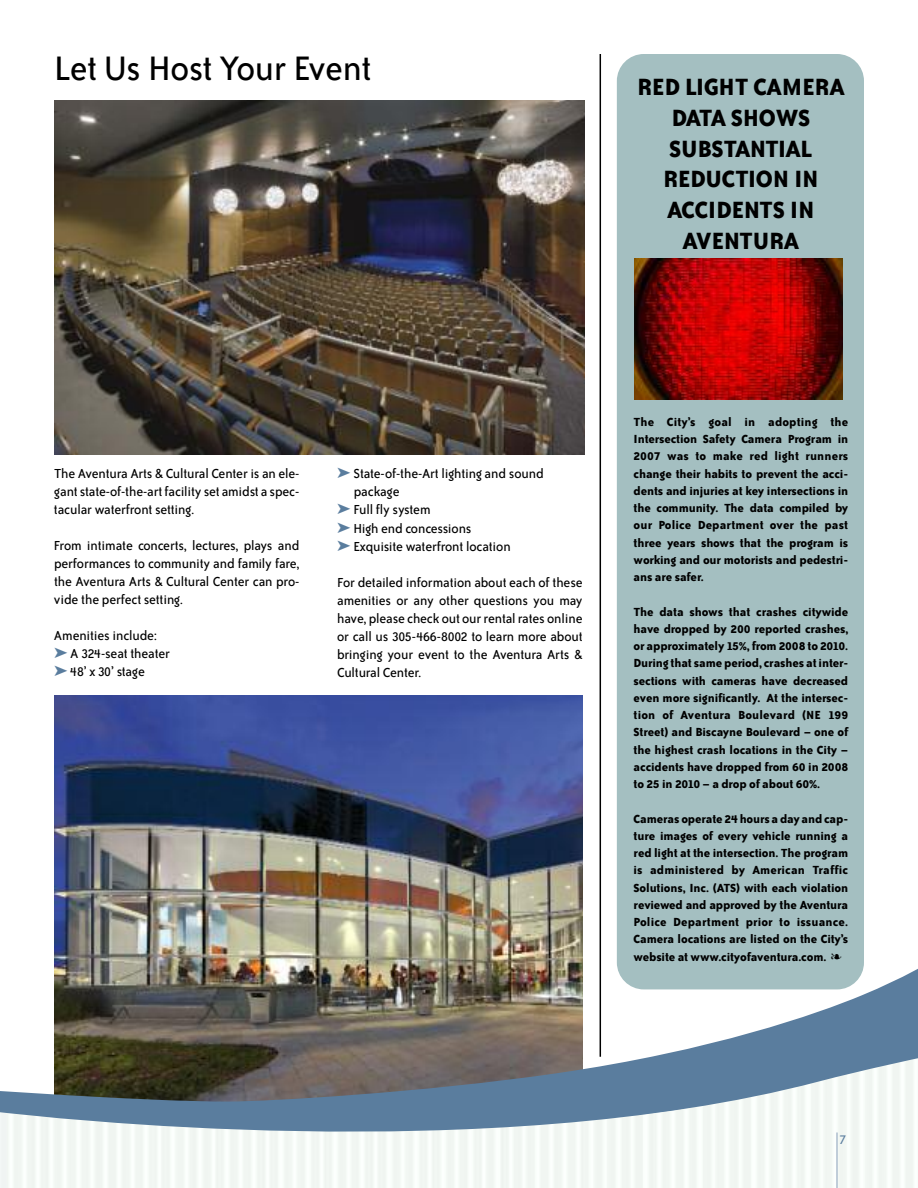
<style>
.page{position:relative;width:918px;height:1188px;background:#fff}
.page>*{position:absolute;margin:0;border:0;box-sizing:border-box;transform-origin:0 0}
.t1{font:39px "Bailey Sans ITC";letter-spacing:-.01em;color:#000}
.t2{font:700 27px/30.8px "Bailey Sans ITC";letter-spacing:-.01em;color:#000;text-align:center}
.t3{font:15px/18px "Bailey Sans ITC";letter-spacing:-.01em;color:#000;text-align:justify}
.t4{font:italic 15px "Bailey Sans ITC";color:#5a7d9e}
.t5{font:700 13.5px/17.2px "Bailey Sans ITC";letter-spacing:-.01em;color:#000;text-align:justify}
.s1{color:#5a7d9e}
</style>
<div class="page">
<img style="left:54px;top:695px;width:529px;height:266px">
<img style="left:54px;top:961px;width:864px;height:97px">
<img style="left:0;top:1058px;width:918px;height:111px">
<hr style="left:836px;top:1132px;width:2px;height:56px;background:#adbece">
<hr style="left:600px;top:54px;width:1px;height:1003px;background:#000">
<div style="left:617px;top:54px;width:247px;height:935px;background:#a4bfc1;border-radius:27px"></div>
<img style="left:634px;top:259px;width:209px;height:140px">
<img style="left:55px;top:101px;width:530px;height:353px">
<h1 class="t1" style="left:54px;top:54px;width:319px">Let Us Host Your Event</h1>
<h2 class="t2" style="left:637px;top:73px;width:209px">RED LIGHT CAMERA<br>DATA SHOWS<br>SUBSTANTIAL<br>REDUCTION IN<br>ACCIDENTS IN<br>AVENTURA</h2>
<p class="t3" style="left:54px;top:465px;width:247px">The Aventura Arts &amp; Cultural Center is an ele&shy;gantstate-of-the-art facility set amidst a spec&shy;tacular waterfront setting.</p>
<p class="t3" style="left:54px;top:537px;width:247px">From intimate concerts, lectures, plays and performances to community and family fare, the Aventura Arts &amp; Cultural Center can pro&shy;vide the perfect setting.</p>
<p class="t3" style="left:54px;top:627px;width:118px;text-align:left">Amenities include: <span class="s1">➤</span> A 324-seat theater <span class="s1">➤</span> 48’ x 30’ stage</p>
<p class="t3" style="left:337px;top:465px;width:208px"><span class="s1">➤</span> State-of-the-Art lighting and sound</p>
<p class="t3" style="left:354px;top:484px;width:47px">package</p>
<p class="t3" style="left:337px;top:502px;width:95px"><span class="s1">➤</span> Full fly system</p>
<p class="t3" style="left:337px;top:520px;width:136px"><span class="s1">➤</span> High end concessions</p>
<p class="t3" style="left:337px;top:538px;width:175px"><span class="s1">➤</span> Exquisite waterfront location</p>
<p class="t3" style="left:337px;top:575px;width:247px">For detailed information about each of these amenities or any other questions you may have, please check out ourrentalrates online or call us 305-466-8002 to learn more about bringing your event to the Aventura Arts &amp; Cultural Center.</p>
<p class="t5" style="left:634px;top:414px;width:216px">The City’s goal in adopting the Intersection Safety Camera Program in 2007 was to make red light runners change their habits to prevent the acci&shy;dents and injuries at key intersections in the community. The data compiled by our Police Department over the past three years shows that the program is working and our motorists and pedestri&shy;ans are safer.</p>
<p class="t5" style="left:634px;top:604px;width:216px">The data shows that crashes citywide have dropped by 200 reported crashes, or approximately 15%, from 2008 to 2010.<br>During that same period, crashes atinter&shy;sections with cameras have decreased even more significantly. At the intersec&shy;tion of Aventura Boulevard (NE 199<br>Street) and Biscayne Boulevard – one of the highest crash locations in the City – accidents have dropped from 60 in 2008 to 25 in 2010 – a drop of about 60%.</p>
<p class="t5" style="left:634px;top:811px;width:216px">Cameras operate 24 hours aday andcap&shy;ture images of every vehicle running a red light at the intersection. The program is administered by American Traffic Solutions, Inc. (ATS) with each violation reviewed and approved by the Aventura Police Department prior to issuance.<br>Camera locations are listed on the City’s website at www.cityofaventura.com. ❧</p>
<p class="t4" style="left:839px;top:1135px;width:8px">7</p>
</div>
